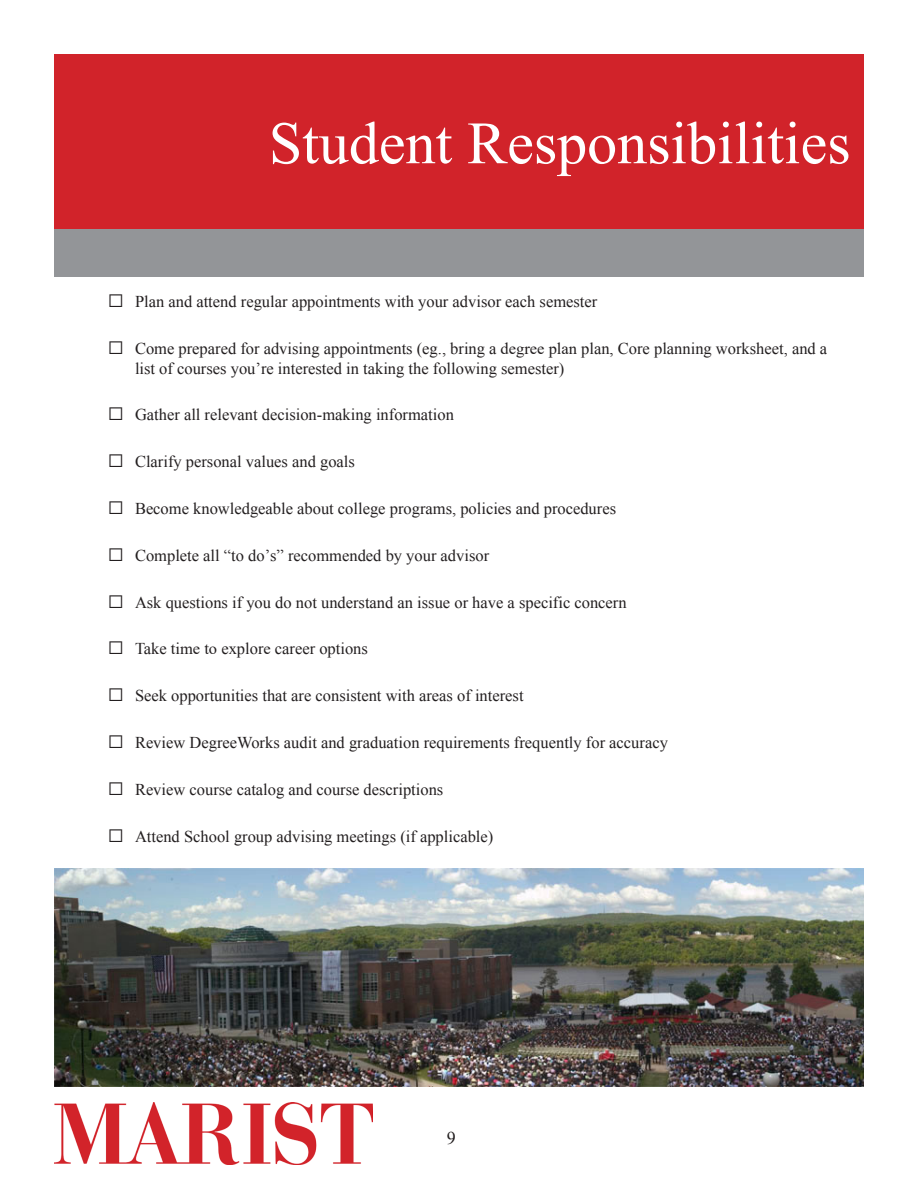
<style>
.page{position:relative;width:918px;height:1188px;background:#fff}
.page>*{position:absolute;margin:0;border:0;box-sizing:border-box;transform-origin:0 0}
.t1{font:60px "Times New Roman";color:#fff}
.t2{font:18px "Times New Roman";color:#231f20}
.t3{font:16.5px/19.8px "Times New Roman";color:#231f20}
</style>
<div class="page">
<img style="left:54px;top:1103px;width:318px;height:62px">
<div style="left:54px;top:54px;width:810px;height:176px;background:#d1232a"></div>
<div style="left:54px;top:230px;width:810px;height:47px;background:#939598"></div>
<img style="left:54px;top:868px;width:810px;height:219px">
<p class="t1" style="left:269px;top:101px;width:583px">Student Responsibilities</p>
<p class="t3" style="left:108px;top:291px;width:491px">☐ Plan and attend regular appointments with your advisor each semester</p>
<p class="t3" style="left:135px;top:338px;width:694px;text-indent:-27px">☐ Come prepared for advising appointments (eg., bring a degree plan plan, Core planning worksheet, and a list of courses you’re interested in taking the following semester)</p>
<p class="t3" style="left:108px;top:404px;width:347px">☐ Gather all relevant decision-making information</p>
<p class="t3" style="left:108px;top:451px;width:248px">☐ Clarify personal values and goals</p>
<p class="t3" style="left:108px;top:498px;width:510px">☐ Become knowledgeable about college programs, policies and procedures</p>
<p class="t3" style="left:108px;top:545px;width:383px">☐ Complete all “to do’s” recommended by your advisor</p>
<p class="t3" style="left:108px;top:592px;width:520px">☐ Ask questions if you do not understand an issue or have a specific concern</p>
<p class="t3" style="left:108px;top:638px;width:261px">☐ Take time to explore career options</p>
<p class="t3" style="left:108px;top:685px;width:417px">☐ Seek opportunities that are consistent with areas of interest</p>
<p class="t3" style="left:108px;top:732px;width:561px">☐ Review DegreeWorks audit and graduation requirements frequently for accuracy</p>
<p class="t3" style="left:108px;top:779px;width:337px">☐ Review course catalog and course descriptions</p>
<p class="t3" style="left:108px;top:826px;width:387px">☐ Attend School group advising meetings (if applicable)</p>
<p class="t2" style="left:447px;top:1125px;width:10px">9</p>
</div>
